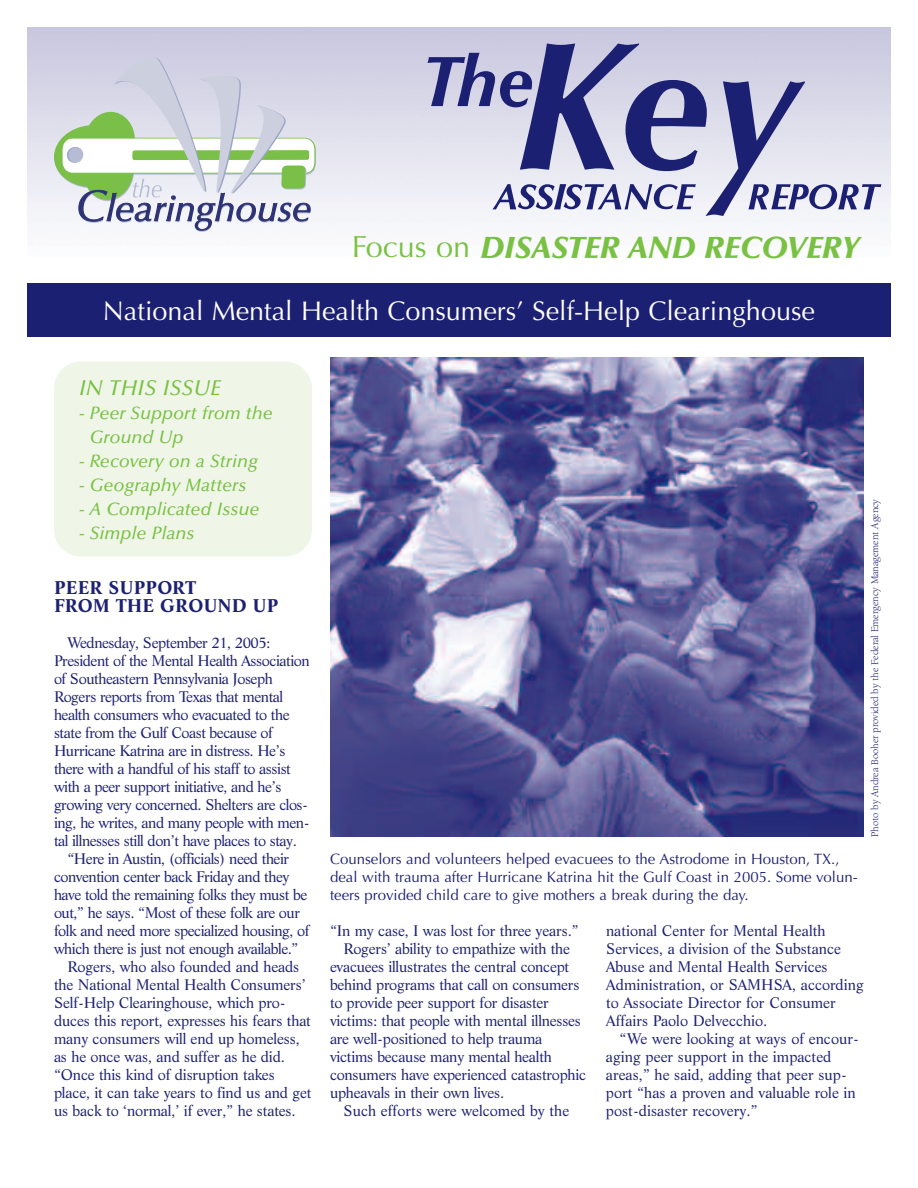
<style>
.page{position:relative;width:918px;height:1188px;background:#fff}
.page>*{position:absolute;margin:0;border:0;box-sizing:border-box;transform-origin:0 0}
.t1{font:italic 900 30.6px "Optima";color:#79c142}
.t2{font:27px "Optima";color:#fff}
.t3{font:italic 500 21.45px "Optima";color:#79c142}
.t4{font:italic 500 18px/24px "Optima";color:#79c142}
.t5{font:700 18px/18px "Life BT";color:#1c2072}
.t6{font:15px/18px "Life BT";letter-spacing:-.015em;color:#1c2072}
.t7{font:15px "Life BT";letter-spacing:-.035em;color:#1c2072}
.t8{font:15px/18px "Optima";color:#1c2072}
.t9{font:10.5px "Berkeley Oldstyle IT Cby BT";color:#1c2072}
.s1{font-weight:400;font-style:normal}
</style>
<div class="page">
<div style="left:54px;top:362px;width:258px;height:194px;background:#eff6e8;border-radius:27px"></div>
<svg style="left:54px;top:57px;width:261px;height:175px"></svg>
<img style="left:330px;top:357px;width:534px;height:480px">
<div style="left:27px;top:284px;width:864px;height:54px;background:#1c2072"></div>
<svg style="left:428px;top:53px;width:92px;height:54px;background:#898ab7"></svg>
<svg style="left:493px;top:184px;width:388px;height:25px"></svg>
<svg style="left:520px;top:44px;width:285px;height:172px;background:#9ea0c4"></svg>
<h1 class="t1" style="left:352px;top:235px;width:509px"><span class="s1">Focus on</span> DISASTER AND RECOVERY</h1>
<h2 class="t2" style="left:103px;top:295px;width:714px">National Mental Health Consumers’ Self-Help Clearinghouse</h2>
<h3 class="t3" style="left:79px;top:379px;width:144px">IN THIS ISSUE</h3>
<p class="t4" style="left:90px;top:402px;width:185px;text-indent:-11px">- Peer Support from the<br>Ground Up</p>
<p class="t4" style="left:79px;top:450px;width:181px">- Recovery on a String</p>
<p class="t4" style="left:79px;top:474px;width:169px">- Geography Matters</p>
<p class="t4" style="left:79px;top:498px;width:182px">- A Complicated Issue</p>
<p class="t4" style="left:79px;top:522px;width:117px">- Simple Plans</p>
<p class="t5" style="left:54px;top:580px;width:226px">PEER SUPPORT<br>FROM THE GROUND UP</p>
<p class="t7" style="left:68px;top:637px;width:205px">Wednesday, September 21, 2005:</p>
<p class="t7" style="left:54px;top:655px;width:257px">President of the Mental Health Association</p>
<p class="t7" style="left:54px;top:673px;width:220px">of Southeastern Pennsylvania Joseph</p>
<p class="t7" style="left:54px;top:691px;width:231px">Rogers reports from Texas that mental</p>
<p class="t7" style="left:54px;top:709px;width:237px">health consumers who evacuated to the</p>
<p class="t7" style="left:54px;top:727px;width:220px">state from the Gulf Coast because of</p>
<p class="t7" style="left:54px;top:745px;width:233px">Hurricane Katrina are in distress. He’s</p>
<p class="t7" style="left:54px;top:763px;width:239px">there with a handful of his staff to assist</p>
<p class="t7" style="left:54px;top:781px;width:229px">with a peer support initiative, and he’s</p>
<p class="t7" style="left:54px;top:799px;width:256px">growing very concerned. Shelters are clos-</p>
<p class="t7" style="left:54px;top:817px;width:257px">ing, he writes, and many people with men-</p>
<p class="t7" style="left:54px;top:835px;width:244px">tal illnesses still don’t have places to stay.</p>
<p class="t7" style="left:68px;top:853px;width:223px">“Here in Austin, (officials) need their</p>
<p class="t7" style="left:54px;top:871px;width:237px">convention center back Friday and they</p>
<p class="t7" style="left:54px;top:889px;width:255px">have told the remaining folks they must be</p>
<p class="t7" style="left:54px;top:907px;width:248px">out,” he says. “Most of these folk are our</p>
<p class="t7" style="left:54px;top:925px;width:257px">folk and need more specialized housing, of</p>
<p class="t7" style="left:54px;top:943px;width:246px">which there is just not enough available.”</p>
<p class="t6" style="left:68px;top:959px;width:233px">Rogers, who also founded and heads</p>
<p class="t6" style="left:54px;top:977px;width:253px">the National Mental Health Consumers’</p>
<p class="t6" style="left:54px;top:995px;width:233px">Self-Help Clearinghouse, which pro-</p>
<p class="t6" style="left:54px;top:1013px;width:259px">duces this report, expresses his fears that</p>
<p class="t6" style="left:54px;top:1031px;width:247px">many consumers will end up homeless,</p>
<p class="t6" style="left:54px;top:1049px;width:233px">as he once was, and suffer as he did.</p>
<p class="t6" style="left:54px;top:1067px;width:222px">“Once this kind of disruption takes</p>
<p class="t6" style="left:54px;top:1085px;width:259px">place, it can take years to find us and get</p>
<p class="t6" style="left:54px;top:1103px;width:243px">us back to ‘normal,’ if ever,” he states.</p>
<p class="t8" style="left:330px;top:850px;width:529px">Counselors and volunteers helped evacuees to the Astrodome in Houston, TX., deal with trauma after Hurricane Katrina hit the Gulf Coast in 2005. Some volun&shy;teers provided child care to give mothers a break during the day.</p>
<p class="t9" style="left:871px;top:837px;width:339px;rotate:-90deg">Photo by Andrea Booher provided by the Federal Emergency Management Agency</p>
<p class="t6" style="left:330px;top:923px;width:250px">“In my case, I was lost for three years.”</p>
<p class="t6" style="left:344px;top:941px;width:228px">Rogers’ ability to empathize with the</p>
<p class="t6" style="left:330px;top:959px;width:241px">evacuees illustrates the central concept</p>
<p class="t6" style="left:330px;top:977px;width:251px">behind programs that call on consumers</p>
<p class="t6" style="left:330px;top:995px;width:221px">to provide peer support for disaster</p>
<p class="t6" style="left:330px;top:1013px;width:253px">victims: that people with mental illnesses</p>
<p class="t6" style="left:330px;top:1031px;width:214px">are well-positioned to help trauma</p>
<p class="t6" style="left:330px;top:1049px;width:223px">victims because many mental health</p>
<p class="t6" style="left:330px;top:1067px;width:258px">consumers have experienced catastrophic</p>
<p class="t6" style="left:330px;top:1085px;width:176px">upheavals in their own lives.</p>
<p class="t6" style="left:344px;top:1103px;width:227px">Such efforts were welcomed by the</p>
<p class="t6" style="left:606px;top:923px;width:260px">national Center for Mental Health Services, a division of the Substance Abuse and Mental Health Services Administration, or SAMHSA, according to Associate Director for Consumer Affairs Paolo Delvecchio.</p>
<p class="t6" style="left:606px;top:1031px;width:255px;text-indent:14px">“We were looking at ways of encour&shy;aging peer support in the impacted areas,” he said, adding that peer sup&shy;port “has a proven and valuable role in post-disaster recovery.”</p>
</div>
